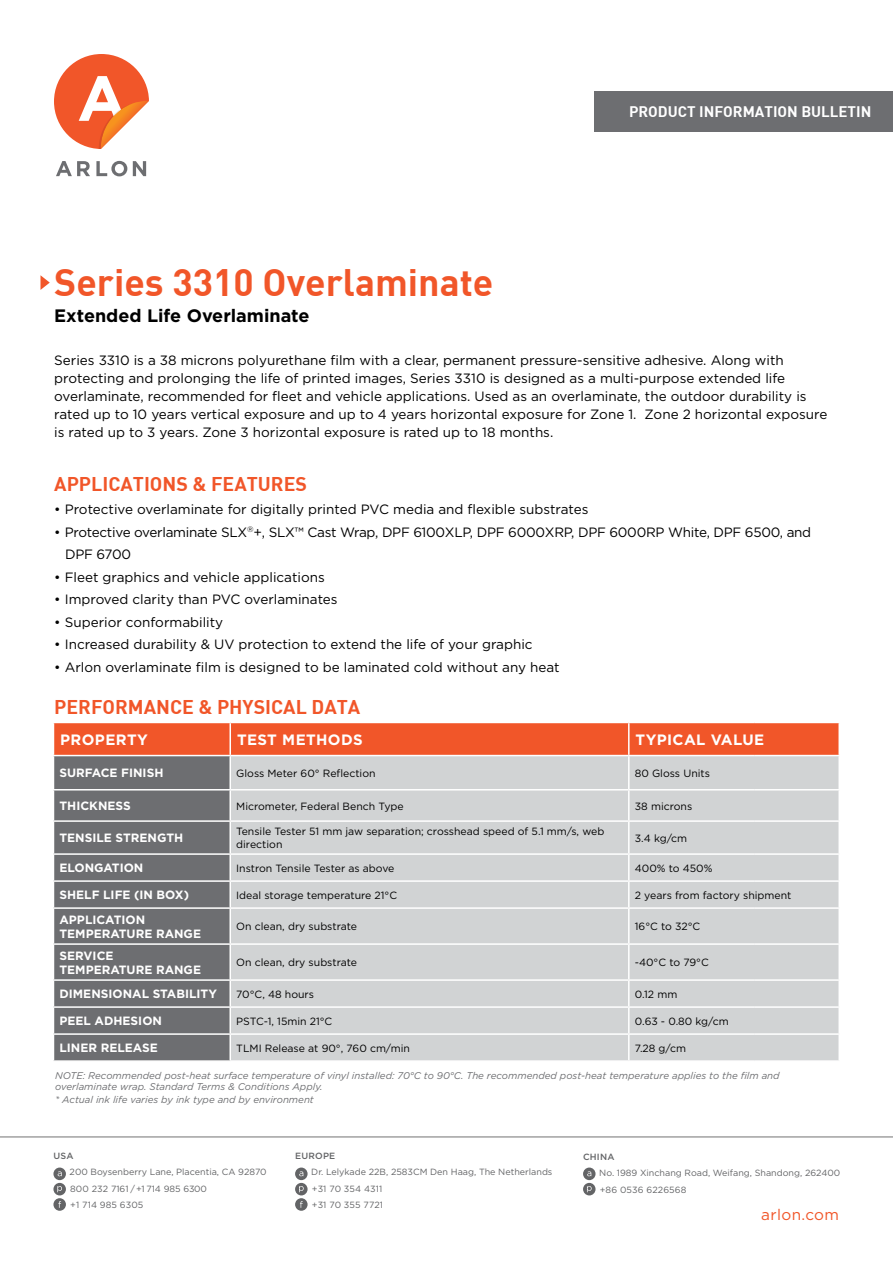
<style>
.page{position:relative;width:893px;height:1263px;background:#fff}
.page>*{position:absolute;margin:0;border:0;box-sizing:border-box;transform-origin:0 0}
.t1{font:37.5px "DIN Bold";color:#f15629}
.t2{font:19.5px "DIN Bold";color:#f15629}
.t3{font:700 18px "Gotham";color:#000}
.t4{font:15.3px "Gotham";letter-spacing:.025em;color:#f15629}
.t5{font:700 15px "Gotham";letter-spacing:.025em;color:#fff}
.t6{font:15px "DIN Bold";color:#fff}
.t7{font:13.5px/18px "Gotham";color:#000}
.t8{font:13.5px/22.5px "Gotham";letter-spacing:-.02em;color:#000}
.t9{font:700 12px/14.4px "Gotham";color:#fff}
.t10{font:10.5px/12.6px "Gotham";color:#000}
.t11{font:italic 9.75px/11.7px "Gotham";color:#6d6e71}
.t12{font:9px/16.5px "Gotham";color:#636466}
.t13{font:500 9px "Gotham";letter-spacing:.025em;color:#636466}
</style>
<div class="page">
<svg style="left:56px;top:161px;width:34px;height:15px"></svg>
<svg style="left:96px;top:161px;width:31px;height:15px"></svg>
<svg style="left:133px;top:161px;width:13px;height:15px"></svg>
<svg style="left:54px;top:54px;width:95px;height:95px"></svg>
<div style="left:595px;top:91px;width:298px;height:41px;background:#6d6e71"></div>
<hr style="left:0;top:1136px;width:893px;height:1px;background:#737373">
<svg style="left:53px;top:1167px;width:13px;height:13px"></svg>
<svg style="left:58px;top:1171px;width:4px;height:5px"></svg>
<div style="left:53px;top:1198px;width:13px;height:13px;background:#636466;border-radius:50%"></div>
<svg style="left:58px;top:1201px;width:3px;height:7px"></svg>
<div style="left:53px;top:1183px;width:13px;height:12px;background:#636466;border-radius:50%"></div>
<svg style="left:57px;top:1186px;width:5px;height:6px"></svg>
<svg style="left:295px;top:1167px;width:13px;height:13px"></svg>
<svg style="left:299px;top:1171px;width:4px;height:5px"></svg>
<div style="left:295px;top:1198px;width:13px;height:13px;background:#636466;border-radius:50%"></div>
<svg style="left:300px;top:1201px;width:3px;height:7px"></svg>
<div style="left:295px;top:1183px;width:13px;height:12px;background:#636466;border-radius:50%"></div>
<svg style="left:299px;top:1186px;width:5px;height:6px"></svg>
<svg style="left:583px;top:1167px;width:12px;height:13px"></svg>
<svg style="left:587px;top:1171px;width:4px;height:5px"></svg>
<div style="left:583px;top:1183px;width:12px;height:12px;background:#636466;border-radius:50%"></div>
<svg style="left:587px;top:1186px;width:5px;height:6px"></svg>
<svg style="left:40px;top:275px;width:10px;height:15px"></svg>
<div style="left:54px;top:723px;width:784px;height:32px;background:#f15629"></div>
<div style="left:54px;top:756px;width:175px;height:304px;background:#6d6e71"></div>
<div style="left:231px;top:756px;width:607px;height:304px;background:#d1d3d4"></div>
<hr style="left:229px;top:723px;width:2px;height:32px;background:#fff">
<hr style="left:628px;top:723px;width:2px;height:32px;background:#fff">
<hr style="left:628px;top:756px;width:2px;height:33px;background:#fff">
<hr style="left:53px;top:789px;width:177px;height:1px;background:#fff">
<hr style="left:230px;top:789px;width:399px;height:1px;background:#fff">
<hr style="left:629px;top:789px;width:125px;height:1px;background:#fff">
<hr style="left:628px;top:790px;width:2px;height:30px;background:#fff">
<hr style="left:754px;top:789px;width:86px;height:1px;background:#fff">
<hr style="left:53px;top:820px;width:177px;height:2px;background:#fff">
<hr style="left:230px;top:820px;width:399px;height:2px;background:#fff">
<hr style="left:629px;top:820px;width:125px;height:2px;background:#fff">
<hr style="left:628px;top:822px;width:2px;height:31px;background:#fff">
<hr style="left:754px;top:820px;width:86px;height:2px;background:#fff">
<hr style="left:53px;top:853px;width:177px;height:2px;background:#fff">
<hr style="left:230px;top:853px;width:399px;height:2px;background:#fff">
<hr style="left:629px;top:853px;width:125px;height:2px;background:#fff">
<hr style="left:628px;top:855px;width:2px;height:25px;background:#fff">
<hr style="left:754px;top:853px;width:86px;height:2px;background:#fff">
<hr style="left:53px;top:880px;width:177px;height:2px;background:#fff">
<hr style="left:230px;top:880px;width:399px;height:2px;background:#fff">
<hr style="left:629px;top:880px;width:125px;height:2px;background:#fff">
<hr style="left:628px;top:882px;width:2px;height:25px;background:#fff">
<hr style="left:754px;top:880px;width:86px;height:2px;background:#fff">
<hr style="left:53px;top:907px;width:177px;height:2px;background:#fff">
<hr style="left:230px;top:907px;width:399px;height:2px;background:#fff">
<hr style="left:629px;top:907px;width:125px;height:2px;background:#fff">
<hr style="left:628px;top:909px;width:2px;height:34px;background:#fff">
<hr style="left:754px;top:907px;width:86px;height:2px;background:#fff">
<hr style="left:53px;top:943px;width:177px;height:2px;background:#fff">
<hr style="left:230px;top:943px;width:399px;height:2px;background:#fff">
<hr style="left:629px;top:943px;width:125px;height:2px;background:#fff">
<hr style="left:628px;top:945px;width:2px;height:34px;background:#fff">
<hr style="left:754px;top:943px;width:86px;height:2px;background:#fff">
<hr style="left:53px;top:979px;width:177px;height:2px;background:#fff">
<hr style="left:230px;top:979px;width:399px;height:2px;background:#fff">
<hr style="left:629px;top:979px;width:125px;height:2px;background:#fff">
<hr style="left:628px;top:981px;width:2px;height:25px;background:#fff">
<hr style="left:754px;top:979px;width:86px;height:2px;background:#fff">
<hr style="left:53px;top:1006px;width:177px;height:2px;background:#fff">
<hr style="left:230px;top:1006px;width:399px;height:2px;background:#fff">
<hr style="left:629px;top:1006px;width:125px;height:2px;background:#fff">
<hr style="left:628px;top:1008px;width:2px;height:25px;background:#fff">
<hr style="left:754px;top:1006px;width:86px;height:2px;background:#fff">
<hr style="left:53px;top:1033px;width:177px;height:2px;background:#fff">
<hr style="left:230px;top:1033px;width:399px;height:2px;background:#fff">
<hr style="left:629px;top:1033px;width:125px;height:2px;background:#fff">
<hr style="left:628px;top:1035px;width:2px;height:25px;background:#fff">
<hr style="left:754px;top:1033px;width:86px;height:2px;background:#fff">
<p class="t6" style="left:629px;top:101px;width:244px">PRODUCT INFORMATION BULLETIN</p>
<h1 class="t1" style="left:54px;top:258px;width:441px">Series 3310 Overlaminate</h1>
<h3 class="t3" style="left:54px;top:305px;width:257px">Extended Life Overlaminate</h3>
<p class="t7" style="left:54px;top:351px;width:775px">Series 3310 is a 38 microns polyurethane film with a clear, permanent pressure-sensitive adhesive. Along with protecting and prolonging the life of printed images, Series 3310 is designed as a multi-purpose extended life overlaminate, recommended for fleet and vehicle applications. Used as an overlaminate, the outdoor durability is rated up to 10 years vertical exposure and up to 4 years horizontal exposure for Zone 1. Zone 2 horizontal exposure is rated up to 3 years. Zone 3 horizontal exposure is rated up to 18 months.</p>
<h2 class="t2" style="left:54px;top:472px;width:254px">APPLICATIONS &amp; FEATURES</h2>
<p class="t7" style="left:54px;top:500px;width:536px">• Protective overlaminate for digitally printed PVC media and flexible substrates</p>
<p class="t8" style="left:65px;top:520px;width:748px;text-indent:-11px">• Protective overlaminate SLX<sup>®</sup>+, SLX™ Cast Wrap, DPF 6100XLP, DPF 6000XRP, DPF 6000RP White, DPF 6500, and<br>DPF 6700</p>
<p class="t7" style="left:54px;top:567px;width:272px">• Fleet graphics and vehicle applications</p>
<p class="t7" style="left:54px;top:590px;width:285px">• Improved clarity than PVC overlaminates</p>
<p class="t7" style="left:54px;top:612px;width:170px">• Superior conformability</p>
<p class="t7" style="left:54px;top:635px;width:480px">• Increased durability &amp; UV protection to extend the life of your graphic</p>
<p class="t7" style="left:54px;top:657px;width:507px">• Arlon overlaminate film is designed to be laminated cold without any heat</p>
<h2 class="t2" style="left:54px;top:694px;width:308px">PERFORMANCE &amp; PHYSICAL DATA</h2>
<p class="t5" style="left:60px;top:731px;width:89px">PROPERTY</p>
<p class="t5" style="left:237px;top:731px;width:127px">TEST METHODS</p>
<p class="t5" style="left:636px;top:731px;width:130px">TYPICAL VALUE</p>
<p class="t9" style="left:59px;top:766px;width:106px">SURFACE FINISH</p>
<p class="t10" style="left:236px;top:767px;width:141px">Gloss Meter 60° Reflection</p>
<p class="t10" style="left:635px;top:767px;width:77px">80 Gloss Units</p>
<p class="t9" style="left:59px;top:798px;width:73px">THICKNESS</p>
<p class="t10" style="left:236px;top:799px;width:169px">Micrometer, Federal Bench Type</p>
<p class="t10" style="left:635px;top:799px;width:59px">38 microns</p>
<p class="t9" style="left:59px;top:831px;width:125px">TENSILE STRENGTH</p>
<p class="t10" style="left:236px;top:825px;width:370px">Tensile Tester 51 mm jaw separation; crosshead speed of 5.1 mm/s, web direction</p>
<p class="t10" style="left:635px;top:831px;width:54px">3.4 kg/cm</p>
<p class="t9" style="left:59px;top:861px;width:85px">ELONGATION</p>
<p class="t10" style="left:236px;top:861px;width:160px">Instron Tensile Tester as above</p>
<p class="t10" style="left:635px;top:861px;width:79px">400% to 450%</p>
<p class="t9" style="left:59px;top:888px;width:131px">SHELF LIFE (IN BOX)</p>
<p class="t10" style="left:236px;top:888px;width:162px">Ideal storage temperature 21°C</p>
<p class="t10" style="left:635px;top:888px;width:158px">2 years from factory shipment</p>
<p class="t9" style="left:59px;top:912px;width:143px">APPLICATION<br>TEMPERATURE RANGE</p>
<p class="t10" style="left:236px;top:920px;width:122px">On clean, dry substrate</p>
<p class="t10" style="left:635px;top:920px;width:67px">16°C to 32°C</p>
<p class="t9" style="left:59px;top:948px;width:143px">SERVICE<br>TEMPERATURE RANGE</p>
<p class="t10" style="left:236px;top:956px;width:122px">On clean, dry substrate</p>
<p class="t10" style="left:635px;top:956px;width:76px">-40°C to 79°C</p>
<p class="t9" style="left:59px;top:986px;width:159px">DIMENSIONAL STABILITY</p>
<p class="t10" style="left:236px;top:987px;width:79px">70°C, 48 hours</p>
<p class="t10" style="left:635px;top:987px;width:44px">0.12 mm</p>
<p class="t9" style="left:59px;top:1013px;width:104px">PEEL ADHESION</p>
<p class="t10" style="left:236px;top:1014px;width:98px">PSTC-1, 15min 21°C</p>
<p class="t10" style="left:635px;top:1014px;width:95px">0.63 - 0.80 kg/cm</p>
<p class="t9" style="left:59px;top:1040px;width:100px">LINER RELEASE</p>
<p class="t10" style="left:236px;top:1041px;width:175px">TLMI Release at 90°, 760 cm/min</p>
<p class="t10" style="left:635px;top:1041px;width:53px">7.28 g/cm</p>
<p class="t11" style="left:55px;top:1069px;width:726px">NOTE: Recommended post-heat surface temperature of vinyl installed: 70°C to 90°C. The recommended post-heat temperature applies to the film and overlaminate wrap. Standard Terms &amp; Conditions Apply.</p>
<p class="t11" style="left:55px;top:1094px;width:260px">* Actual ink life varies by ink type and by environment</p>
<p class="t13" style="left:53px;top:1150px;width:22px">USA</p>
<p class="t12" style="left:70px;top:1164px;width:198px">200 Boysenberry Lane, Placentia, CA 92870<br>800 232 7161 / +1 714 985 6300<br>+1 714 985 6305</p>
<p class="t13" style="left:295px;top:1150px;width:42px">EUROPE</p>
<p class="t12" style="left:311px;top:1164px;width:243px">Dr. Lelykade 22B, 2583CM Den Haag, The Netherlands +31 70 354 4311<br>+31 70 355 7721</p>
<p class="t13" style="left:583px;top:1151px;width:33px">CHINA</p>
<p class="t12" style="left:599px;top:1164px;width:243px">No. 1989 Xinchang Road, Weifang, Shandong, 262400 +86 0536 6226568</p>
<p class="t4" style="left:761px;top:1206px;width:79px">arlon.com</p>
</div>
